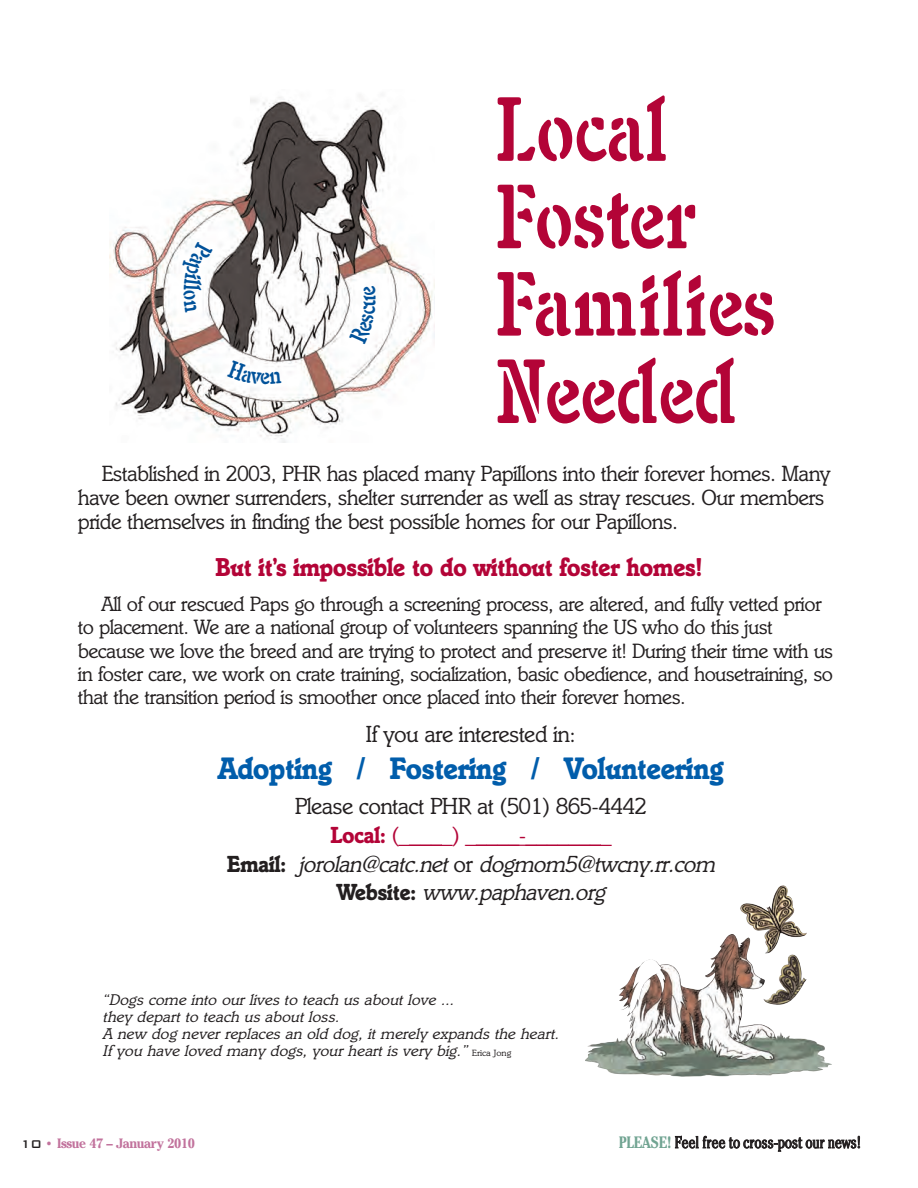
<style>
.page{position:relative;width:918px;height:1188px;background:#fff}
.page>*{position:absolute;margin:0;border:0;box-sizing:border-box;transform-origin:0 0}
.t1{font:95.25px/87.4px "Italia Ste D Medi Cond+GRTUFH";color:#b30437}
.t2{font:31.8px "Italia Bold+QATQRY";letter-spacing:-.03em;color:#015dab;scale:.95 1}
.t3{font:26.4px "Italia Bold+QATQRY";letter-spacing:-.03em;color:#b30437;scale:.95 1}
.t4{font:italic 23.85px/28.8px "Italia Book+NBDTZF";color:#231f20;text-align:center;scale:.95 1}
.t5{font:23.85px "Italia Book+NBDTZF";letter-spacing:-.03em;color:#231f20;scale:.95 1}
.t6{font:22.5px/24.5px "Italia Book+NBDTZF";letter-spacing:-.03em;color:#231f20;scale:.95 1}
.t7{font:21.15px/23.1px "Italia Book+NBDTZF";letter-spacing:-.03em;color:#231f20;scale:.95 1}
.t8{font:300 condensed 16.5px "Cheltenham";letter-spacing:-.015em;color:#231f20}
.t9{font:italic 15.9px/17.2px "Italia Book+NBDTZF";color:#231f20}
.t10{font:700 13.5px "Cheltenham";letter-spacing:-.03em;color:#c2739d;scale:.95 1}
.s1{font-style:normal}
.s2{font-family:"Italia Bold+QATQRY";font-style:normal;color:#b30437}
.s3{font-style:normal;color:#b30437}
.s4{font-family:"Italia Bold+QATQRY";font-style:normal}
.s5{font-style:normal;font-size:9.3px}
.s6{font-family:"Bank Gothic";font-weight:500;font-size:15px;color:#231f20}
.s7{font-family:"Times"}
.s8{font-weight:700;color:#71a492}
</style>
<div class="page">
<img style="left:585px;top:928px;width:247px;height:149px">
<hr style="left:409px;top:845px;width:33px;height:1px;background:#b30437">
<hr style="left:476px;top:845px;width:125px;height:1px;background:#b30437">
<img style="left:110px;top:97px;width:324px;height:346px">
<svg style="left:181px;top:242px;width:32px;height:70px"></svg>
<svg style="left:227px;top:360px;width:54px;height:24px"></svg>
<svg style="left:349px;top:285px;width:27px;height:59px"></svg>
<h1 class="t1" style="left:495px;top:84px;width:282px">Local<br>Foster<br>Families<br>Needed</h1>
<p class="t6" style="left:78px;top:463px;width:794px;text-indent:24px">Established in 2003, PHR has placed many Papillons into their forever homes. Many have been owner surrenders, shelter surrender as well as stray rescues. Our members pride themselves in finding the best possible homes for our Papillons.</p>
<p class="t3" style="left:216px;top:558px;width:514px">But it’s impossible to do without foster homes!</p>
<p class="t7" style="left:78px;top:594px;width:797px;text-indent:24px">All of our rescued Paps go through a screening process, are altered, and fully vetted prior to placement. We are a national group of volunteers spanning the US who do this just because we love the breed and are trying to protect and preserve it! During their time with us in foster care, we work on crate training, socialization, basic obedience, and housetraining, so that the transition period is smoother once placed into their forever homes.</p>
<p class="t5" style="left:366px;top:725px;width:222px">If you are interested in:</p>
<h2 class="t2" style="left:218px;top:757px;width:535px">Adopting / Fostering / Volunteering</h2>
<p class="t4" style="left:227px;top:794px;width:520px"><span class="s1">Please contact PHR at (501) 865-4442<br></span><span class="s2">Local:</span> <span class="s3">(_____) _____-________<br></span><span class="s4">E m a i l :</span> jorolan@catc.net <span class="s1">o r</span> dogmom5@twcny .rr.com <span class="s4">We b s i t e :</span> www.paphaven.org</p>
<p class="t9" style="left:103px;top:992px;width:461px">“Dogs come into our lives to teach us about love ...<br>they depart to teach us about loss.<br>A new dog never replaces an old dog, it merely expands the heart.<br>If you have loved many dogs, your heart is very big.” <span class="s5">E r i c a J o n g</span></p>
<p class="t10" style="left:20px;top:1139px;width:185px"><span class="s6">10</span> <span class="s7">•</span> Issue 47 – January 2010</p>
<p class="t8" style="left:619px;top:1136px;width:244px"><span class="s8">PLEASE!</span> Feel free to cross-post our news!</p>
</div>
